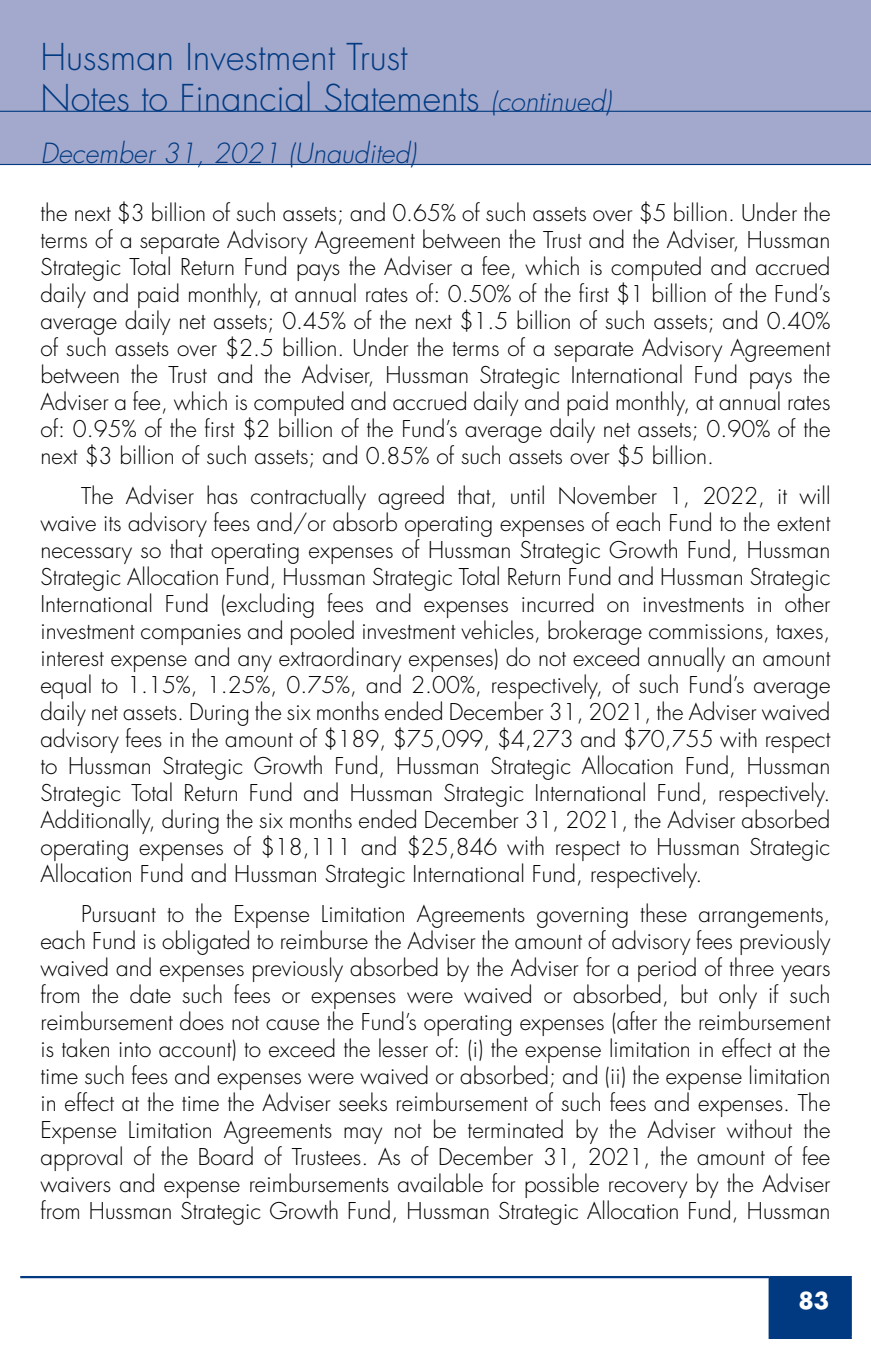
<style>
.page{position:relative;width:871px;height:1357px;background:#fff}
.page>*{position:absolute;margin:0;border:0;box-sizing:border-box;transform-origin:0 0}
.t1{font:300 36px/40.5px "Futura Std";color:#013a81}
.t2{font:italic 300 27px "Futura Std";color:#013a81}
.t3{font:300 22.5px/27px "Futura Std";color:#000;text-align:justify}
.t4{font:700 22.5px "Futura Std";color:#fff}
.s1{font-style:italic;font-size:27px}
</style>
<div class="page">
<div style="left:770px;top:1277px;width:80px;height:61px;background:#013a81"></div>
<hr style="left:20px;top:1276px;width:750px;height:2px;background:#013a81">
<hr style="left:768px;top:1278px;width:3px;height:58px;background:#013a81">
<hr style="left:770px;top:1276px;width:82px;height:2px;background:#013a81">
<hr style="left:849px;top:1278px;width:3px;height:58px;background:#013a81">
<hr style="left:768px;top:1336px;width:84px;height:3px;background:#013a81">
<div style="left:0;top:0;width:871px;height:165px;background:#a3a9cd"></div>
<svg style="left:40px;top:110px;width:790px;height:1px"></svg>
<hr style="left:0;top:111px;width:871px;height:1px;background:#013a81">
<hr style="left:0;top:164px;width:871px;height:1px;background:#013a81">
<h1 class="t1" style="left:40px;top:38px;width:572px">Hussman Investment Trust<br>Notes to Financial Statements <span class="s1">(continued)</span></h1>
<p class="t2" style="left:40px;top:137px;width:377px">December 31, 2021 (Unaudited)</p>
<p class="t3" style="left:40px;top:200px;width:791px">the next $3 billion of such assets; and 0. 65% of such assets over $5 billion. Under the terms of a separate Advisory Agreement between the Trust and the Adviser, Hussman Strategic Total Return Fund pays the Adviser a fee, which is computed and accrued daily and paid monthly, at annual rates of: 0. 50% of the first $1 billion of the Fund’s average daily net assets; 0.45% of the next $1. 5 billion of such assets; and 0.40% of such assets over $2. 5 billion. Under the terms of a separate Advisory Agreement between the Trust and the Adviser, Hussman Strategic International Fund pays the Adviser a fee, which is computed and accrued daily and paid monthly, at annual rates of: 0. 95% of the first $2 billion of the Fund’s average daily net assets; 0. 90% of the next $3 billion of such assets; and 0. 85% of such assets over $5 billion.</p>
<p class="t3" style="left:40px;top:483px;width:791px;text-align:left;text-indent:40px">The Adviser has contractually agreed that, until November 1, 2022, it will waive its advisory fees and/or absorb operating expenses of each Fund to the extent necessary so that operating expenses of Hussman Strategic Growth Fund, Hussman Strategic Allocation Fund, Hussman Strategic Total Return Fund and Hussman Strategic International Fund (excluding fees and expenses incurred on investments in other investment companies and pooled investment vehicles, brokerage commissions, taxes, interest expense and any extraordinary expenses) do not exceed annually an amount equal to 1. 15%, 1. 25%, 0. 75%, and 2. 00%, respectively, of such Fund’s average daily net assets. During the six months ended December 31, 2021, the Adviser waived advisory fees in the amount of $189, $75,099, $4,273 and $70,755 with respect to Hussman Strategic Growth Fund, Hussman Strategic Allocation Fund, Hussman Strategic Total Return Fund and Hussman Strategic International Fund, respectively.<br>Additionally, during the six months ended December 31, 2021, the Adviser absorbed operating expenses of $18,111 and $25,846 with respect to Hussman Strategic Allocation Fund and Hussman Strategic International Fund, respectively.</p>
<p class="t3" style="left:40px;top:901px;width:791px;text-indent:40px">Pursuant to the Expense Limitation Agreements governing these arrangements, each Fund is obligated to reimburse the Adviser the amount of advisory fees previously waived and expenses previously absorbed by the Adviser for a period of three years from the date such fees or expenses were waived or absorbed, but only if such reimbursement does not cause the Fund’s operating expenses (after the reimbursement is taken into account) to exceed the lesser of: (i) the expense limitation in effect at the time such fees and expenses were waived or absorbed; and (ii) the expense limitation in effect at the time the Adviser seeks reimbursement of such fees and expenses. The Expense Limitation Agreements may not be terminated by the Adviser without the approval of the Board of Trustees. As of December 31, 2021, the amount of fee waivers and expense reimbursements available for possible recovery by the Adviser from Hussman Strategic Growth Fund, Hussman Strategic Allocation Fund, Hussman</p>
<p class="t4" style="left:798px;top:1285px;width:32px">83</p>
</div>
